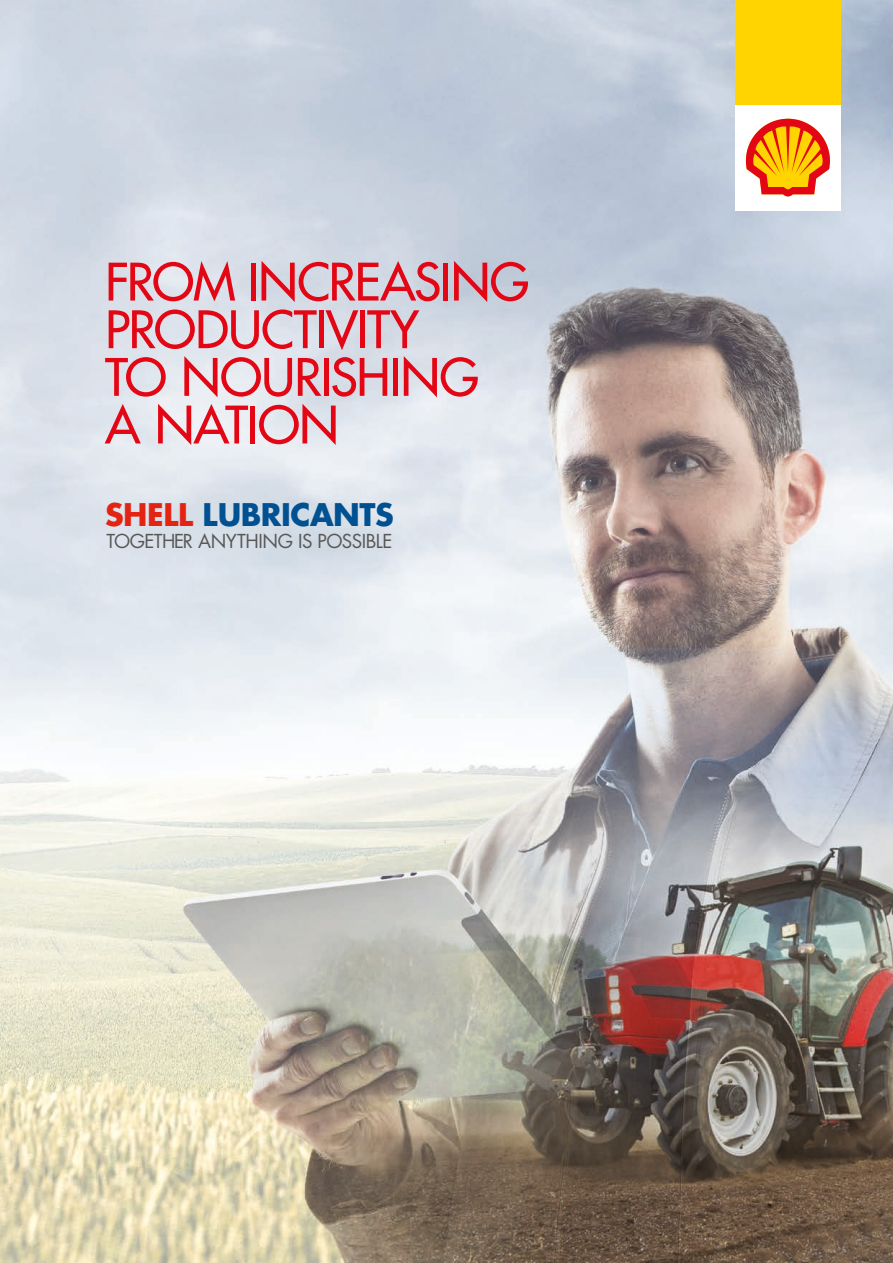
<style>
.page{position:relative;width:893px;height:1263px;background:#fff}
.page>*{position:absolute;margin:0;border:0;box-sizing:border-box;transform-origin:0 0}
.t1{font:50.25px/47.7px "Futura";letter-spacing:-.02em;color:#e30614}
.t2{font:700 30.3px "Futura";letter-spacing:-.015em;color:#005192}
.t3{font:18.75px "Futura";letter-spacing:-.03em;color:#575756}
.s1{color:#e42413}
</style>
<div class="page">
<img style="left:0;top:0;width:893px;height:1263px">
<div style="left:735px;top:0;width:105px;height:105px;background:#ffd400"></div>
<div style="left:735px;top:105px;width:105px;height:105px;background:#fff"></div>
<svg style="left:745px;top:118px;width:85px;height:79px"></svg>
<p class="t1" style="left:105px;top:258px;width:426px">FROM INCREASING<br>PRODUCTIVITY<br>TO NOURISHING<br>A NATION</p>
<p class="t2" style="left:105px;top:493px;width:290px"><span class="s1">SHELL</span> LUBRICANTS</p>
<p class="t3" style="left:107px;top:528px;width:287px">TOGETHER ANYTHING IS POSSIBLE</p>
</div>
